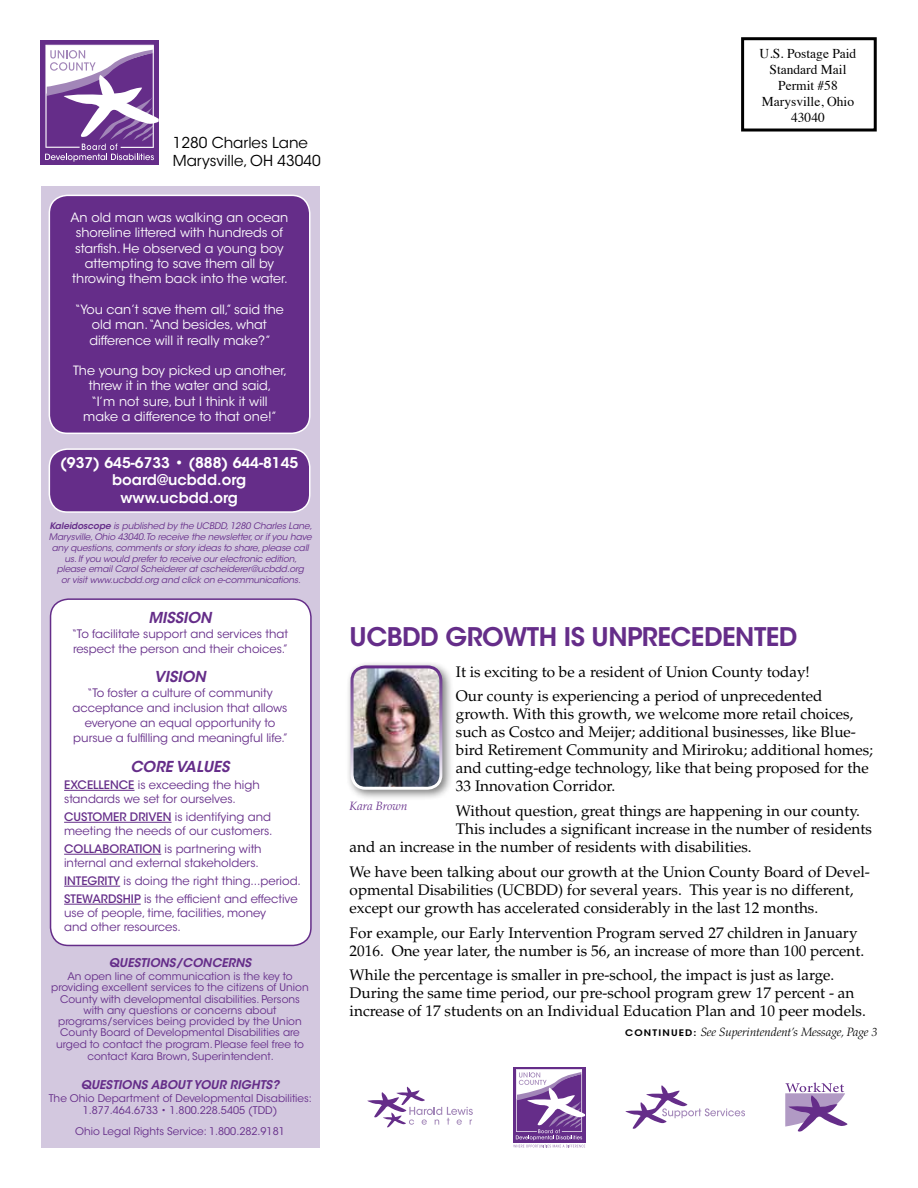
<style>
.page{position:relative;width:918px;height:1188px;background:#fff}
.page>*{position:absolute;margin:0;border:0;box-sizing:border-box;transform-origin:0 0}
.t1{font:600 25.5px "ITC Avant Garde Std";letter-spacing:-.02em;color:#652d89}
.t2{font:15.3px/18px "Palatino LT Std";color:#000}
.t3{font:15px/18px "ITC Avant Garde Std";color:#000}
.t4{font:italic 600 15px "ITC Avant Garde Std";color:#652d89}
.t5{font:600 14.7px/17.5px "ITC Avant Garde Std";color:#fff;text-align:center}
.t6{font:13.5px/16.2px "Times";color:#000;text-align:center}
.t7{font:12.75px/15.3px "ITC Avant Garde Std";color:#fff;text-align:center}
.t8{font:italic 600 12px "ITC Avant Garde Std";color:#652d89}
.t9{font:italic 300 12px "Palatino LT Std";color:#000}
.t10{font:italic 300 12px "Palatino LT Std";color:#652d89}
.t11{font:11.7px/15px "ITC Avant Garde Std";color:#652d89}
.t12{font:10.5px/11.2px "ITC Avant Garde Std";color:#652d89;text-align:center}
.t13{font:italic 9px/10.8px "ITC Avant Garde Std";letter-spacing:-.01em;color:#652d89;text-align:center}
.s1{font-weight:600}
.s2{font-weight:500}
.s3{font-family:"ITC Avant Garde Std";font-weight:600;font-style:normal;font-size:9px}
</style>
<div class="page">
<div style="left:40px;top:40px;width:119px;height:125px;background:#652d89"></div>
<svg style="left:45px;top:45px;width:114px;height:117px"></svg>
<div style="left:513px;top:1067px;width:72px;height:75px;background:#652d89"></div>
<svg style="left:513px;top:1069px;width:72px;height:79px"></svg>
<svg style="left:785px;top:1083px;width:63px;height:49px"></svg>
<svg style="left:625px;top:1085px;width:120px;height:44px"></svg>
<svg style="left:367px;top:1087px;width:106px;height:41px"></svg>
<div style="left:41px;top:186px;width:279px;height:962px;background:#d3c8df"></div>
<div style="left:49px;top:449px;width:261px;height:63px;background:#652d89;border-radius:18px"></div>
<div style="left:49px;top:448px;width:262px;height:65px;border:2px solid #fff;border-radius:18px"></div>
<div style="left:49px;top:195px;width:261px;height:238px;background:#652d89;border-radius:18px"></div>
<div style="left:49px;top:195px;width:262px;height:239px;border:2px solid #fff;border-radius:18px"></div>
<div style="left:51px;top:599px;width:260px;height:346px;background:#fff;border-radius:18px"></div>
<div style="left:50px;top:598px;width:262px;height:348px;border:2px solid #652d89;border-radius:18px"></div>
<hr style="left:64px;top:790px;width:71px;height:1px;background:#652d89">
<hr style="left:64px;top:822px;width:108px;height:1px;background:#652d89">
<hr style="left:64px;top:854px;width:97px;height:1px;background:#652d89">
<hr style="left:64px;top:886px;width:56px;height:1px;background:#652d89">
<hr style="left:64px;top:904px;width:77px;height:1px;background:#652d89">
<div style="left:741px;top:37px;width:136px;height:95px;border:3px solid #000"></div>
<div style="left:345px;top:660px;width:109px;height:141px;background:#000;opacity:.5"></div>
<img style="left:352px;top:667px;width:89px;height:121px">
<div style="left:351px;top:665px;width:91px;height:125px;border:3px solid #fff;border-radius:14px"></div>
<p class="t3" style="left:173px;top:133px;width:149px">1280 Charles Lane<br>Marysville, OH 43040</p>
<p class="t7" style="left:71px;top:210px;width:219px">An old man was walking an ocean shoreline littered with hundreds of starfish. He observed a young boy attempting to save them all by throwing them back into the water.</p>
<p class="t7" style="left:75px;top:302px;width:211px">“You can’t save them all,” said the old man.“And besides, what difference will it really make?”</p>
<p class="t7" style="left:73px;top:363px;width:216px">The young boy picked up another, threw it in the water and said,<br>“I’m not sure, but I think it will make a difference to that one!”</p>
<p class="t5" style="left:60px;top:454px;width:240px">(937) 645-6733 • (888) 644-8145 board@ucbdd.org www.ucbdd.org</p>
<p class="t13" style="left:49px;top:521px;width:265px"><span class="s1">Kaleidoscope</span> is published by the UCBDD, 1280 Charles Lane, Marysville, Ohio 43040.To receive the newsletter, or if you have any questions, comments or story ideas to share, please call us. If you would prefer to receive our electronic edition, please email Carol Scheiderer at cscheiderer@ucbdd.org<br>or visit www.ucbdd.org and click on e-communications.</p>
<p class="t4" style="left:148px;top:608px;width:65px">MISSION</p>
<p class="t11" style="left:72px;top:626px;width:218px">“To facilitate support and services that respect the person and their choices.”</p>
<p class="t4" style="left:154px;top:667px;width:53px">VISION</p>
<p class="t11" style="left:72px;top:686px;width:217px;text-align:center">“To foster a culture of community acceptance and inclusion that allows everyone an equal opportunity to pursue a fulfilling and meaningful life.”</p>
<p class="t4" style="left:130px;top:757px;width:101px">CORE VALUES</p>
<p class="t11" style="left:64px;top:778px;width:197px;line-height:14px"><span class="s2">EXCELLENCE</span> is exceeding the high standards we set for ourselves.</p>
<p class="t11" style="left:64px;top:810px;width:210px;line-height:14px"><span class="s2">CUSTOMER DRIVEN</span> is identifying and meeting the needs of our customers.</p>
<p class="t11" style="left:64px;top:842px;width:199px;line-height:14px"><span class="s2">COLLABORATION</span> is partnering with internal and external stakeholders.</p>
<p class="t11" style="left:64px;top:872px;width:238px;line-height:18px"><span class="s2">INTEGRITY</span> is doing the right thing...period.<br><span class="s2">STEWARDSHIP</span> is the efficient and effective</p>
<p class="t11" style="left:64px;top:906px;width:204px;line-height:14px">use of people, time, facilities, money and other resources.</p>
<p class="t8" style="left:109px;top:956px;width:144px">QUESTIONS/CONCERNS</p>
<p class="t12" style="left:51px;top:971px;width:259px">An open line of communication is the key to providing excellent services to the citizens of Union County with developmental disabilities. Persons with any questions or concerns about programs/services being provided by the Union County Board of Developmental Disabilities are urged to contact the program. Please feel free to</p>
<p class="t12" style="left:87px;top:1051px;width:188px">contact Kara Brown, Superintendent.</p>
<p class="t8" style="left:81px;top:1077px;width:200px">QUESTIONS ABOUT YOUR RIGHTS?</p>
<p class="t12" style="left:49px;top:1092px;width:265px;line-height:12.6px">The Ohio Department of Developmental Disabilities:<br>1.877.464.6733 • 1.800.228.5405 (TDD)</p>
<p class="t12" style="left:75px;top:1126px;width:211px">Ohio Legal Rights Service: 1.800.282.9181</p>
<p class="t6" style="left:760px;top:44px;width:98px">U.S. Postage Paid<br>Standard Mail<br>Permit #58<br>Marysville, Ohio<br>43040</p>
<h1 class="t1" style="left:350px;top:621px;width:449px">UCBDD GROWTH IS UNPRECEDENTED</h1>
<p class="t2" style="left:456px;top:659px;width:368px;line-height:24.8px">It is exciting to be a resident of Union County today!<br>Our county is experiencing a period of unprecedented</p>
<p class="t2" style="left:456px;top:705px;width:419px">growth. With this growth, we welcome more retail choices, such as Costco and Meijer; additional businesses, like Blue&shy;bird Retirement Community and Miriroku; additional homes; and cutting-edge technology, like that being proposed for the 33 Innovation Corridor.</p>
<p class="t2" style="left:456px;top:802px;width:406px">Without question, great things are happening in our county.</p>
<p class="t2" style="left:456px;top:820px;width:417px">This includes a significant increase in the number of residents</p>
<p class="t2" style="left:350px;top:838px;width:404px">and an increase in the number of residents with disabilities.</p>
<p class="t2" style="left:350px;top:863px;width:522px">We have been talking about our growth at the Union County Board of Devel&shy;opmental Disabilities (UCBDD) for several years. This year is no different, except our growth has accelerated considerably in the last 12 months.</p>
<p class="t2" style="left:350px;top:924px;width:516px">For example, our Early Intervention Program served 27 children in January<br>2016. One year later, the number is 56, an increase of more than 100 percent.</p>
<p class="t2" style="left:350px;top:966px;width:518px">While the percentage is smaller in pre-school, the impact is just as large.<br>During the same time period, our pre-school program grew 17 percent - an increase of 17 students on an Individual Education Plan and 10 peer models.</p>
<p class="t9" style="left:625px;top:1026px;width:254px"><span class="s3">CONTINUED:</span> See Superintendent’s Message, Page 3</p>
<p class="t10" style="left:350px;top:799px;width:59px">Kara Brown</p>
</div>
